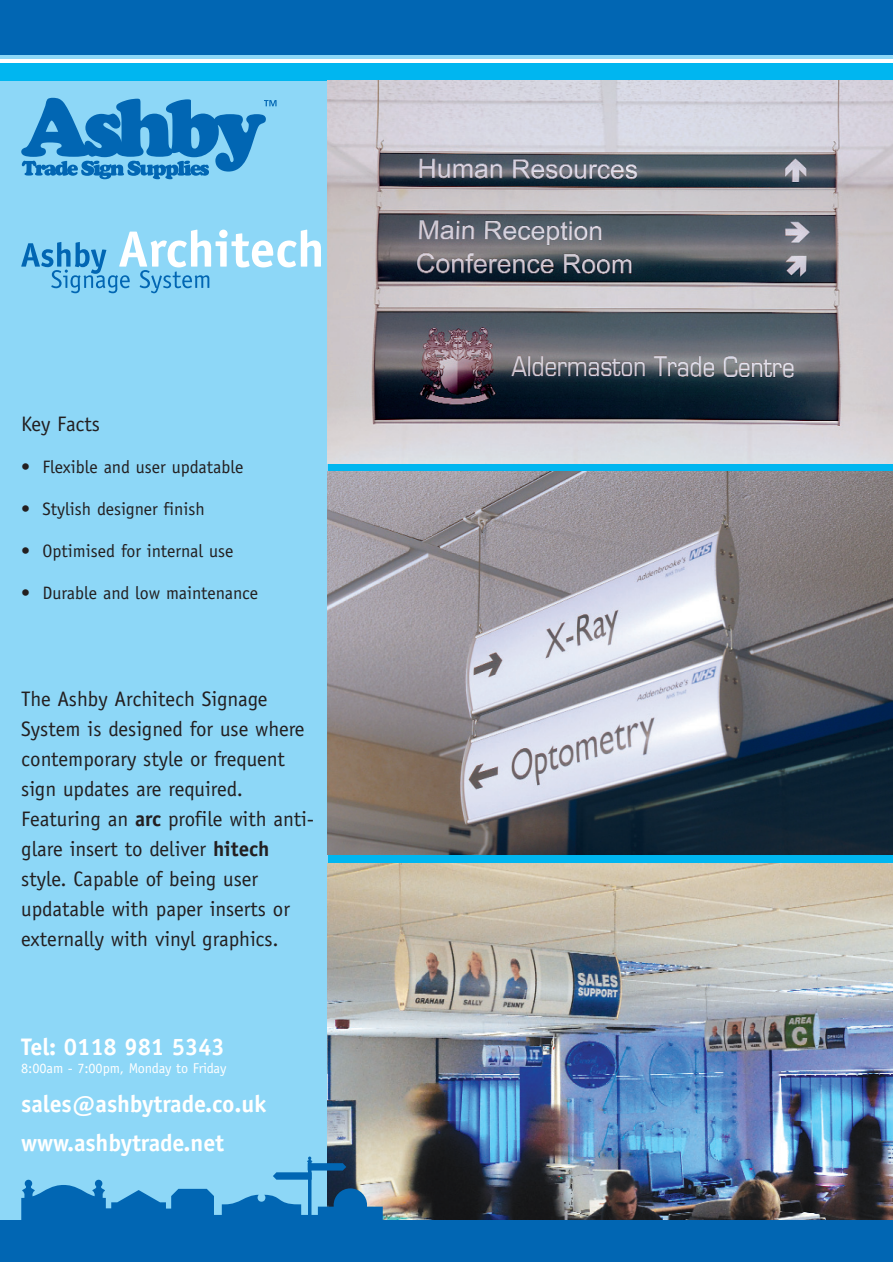
<style>
.page{position:relative;width:893px;height:1263px;background:#fff}
.page>*{position:absolute;margin:0;border:0;box-sizing:border-box;transform-origin:0 0}
.t1{font:700 24px/39px "Officina Sans";letter-spacing:-.005em;color:#fff}
.t2{font:21px/30px "Officina Sans";color:#231f20}
.t3{font:18px "Officina Sans";color:#231f20}
.t4{font:14.25px "Officina Sans";letter-spacing:-.005em;color:#fff}
.s1{font-weight:700}
</style>
<div class="page">
<div style="left:0;top:81px;width:327px;height:1139px;background:#8dd7f7"></div>
<div style="left:0;top:0;width:892px;height:55px;background:#0166b3"></div>
<div style="left:0;top:55px;width:892px;height:5px;background:#8dd7f7"></div>
<svg style="left:0;top:63px;width:892px;height:1px"></svg>
<div style="left:0;top:64px;width:892px;height:17px;background:#00b6f0"></div>
<svg style="left:21px;top:98px;width:255px;height:81px"></svg>
<svg style="left:21px;top:230px;width:300px;height:63px"></svg>
<img style="left:327px;top:81px;width:565px;height:382px">
<img style="left:327px;top:472px;width:565px;height:383px">
<img style="left:327px;top:863px;width:565px;height:357px">
<div style="left:0;top:1220px;width:892px;height:42px;background:#0166b3"></div>
<svg style="left:21px;top:1157px;width:362px;height:63px"></svg>
<p class="t2" style="left:21px;top:411px;width:80px">Key Facts</p>
<p class="t3" style="left:21px;top:460px;width:224px">• Flexible and user updatable</p>
<p class="t3" style="left:21px;top:502px;width:185px">• Stylish designer finish</p>
<p class="t3" style="left:21px;top:544px;width:214px">• Optimised for internal use</p>
<p class="t3" style="left:21px;top:586px;width:238px">• Durable and low maintenance</p>
<p class="t2" style="left:21px;top:686px;width:295px">The Ashby Architech Signage<br>System is designed for use where contemporary style or frequent sign updates are required.<br>Featuring an <span class="s1">arc</span> profile with anti&shy;glare insert to deliver <span class="s1">hitech </span>style. Capable of being user updatable with paper inserts or externally with vinyl graphics.</p>
<p class="t1" style="left:21px;top:1029px;width:205px">Tel: 0118 981 5343</p>
<p class="t4" style="left:21px;top:1063px;width:207px">8:00am - 7:00pm, Monday to Friday</p>
<p class="t1" style="left:21px;top:1086px;width:247px">sales@ashbytrade.co.uk www.ashbytrade.net</p>
</div>
